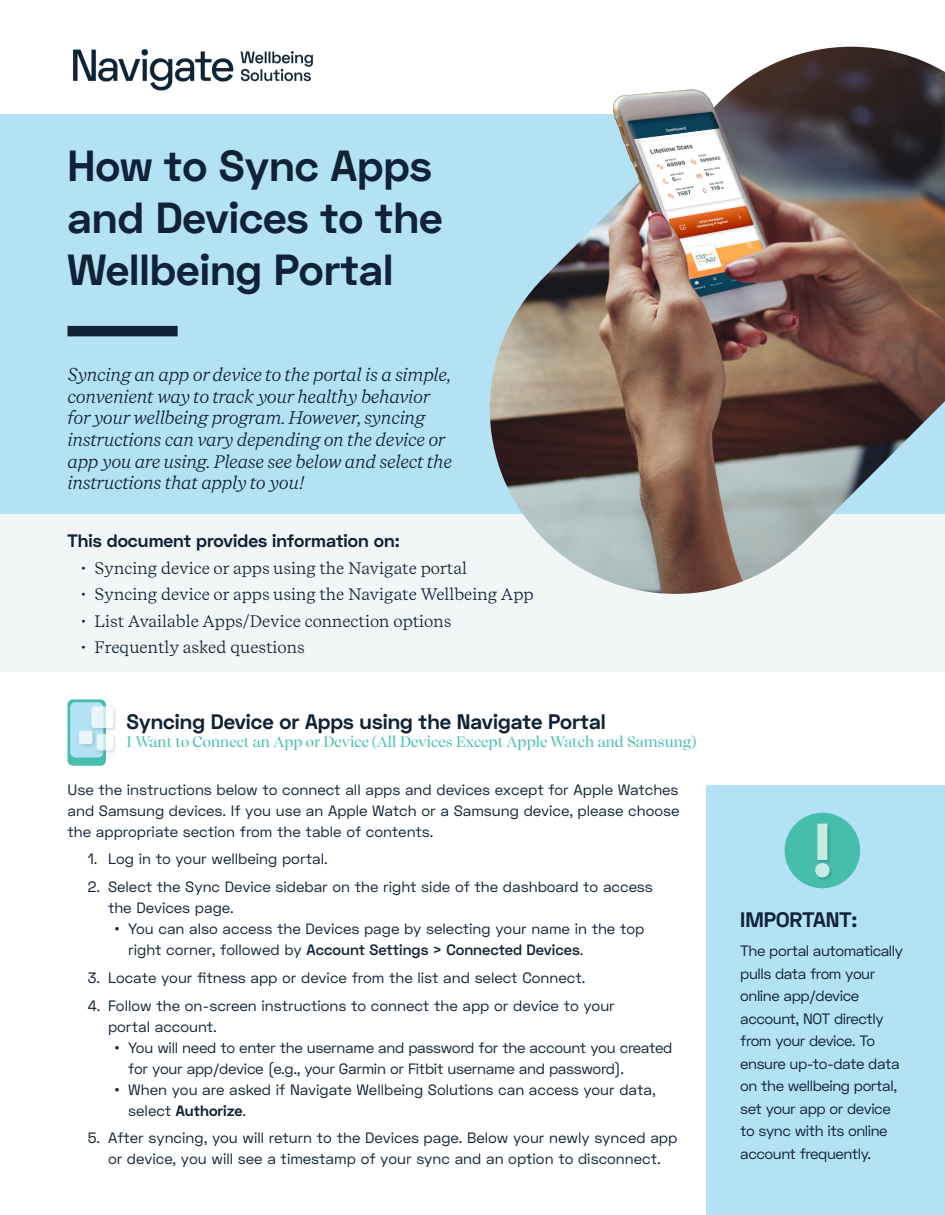
<style>
.page{position:relative;width:945px;height:1215px;background:#fff}
.page>*{position:absolute;margin:0;border:0;box-sizing:border-box;transform-origin:0 0}
.t1{font:700 43.5px/52.2px "Space Grotesk";color:#102236}
.Subheading{font:700 21px "Space Grotesk";color:#102236}
.Subtitle{font:italic 18px/21.6px "Recife Text";letter-spacing:-.02em;color:#102236}
.t2{font:700 18px "Space Grotesk";color:#102236}
.t3{font:16.5px "Recife Text";color:#102236}
.Body_Copy{font:15px/21px "Space Grotesk";letter-spacing:-.005em;color:#102236}
.Body_Copy-2{font:15px/22.5px "Space Grotesk";letter-spacing:-.03em;color:#102236}
.Sub_Subheader{font:15px "Recife Display";color:#45bfab}
.s1{font-weight:600}
.s2{font-weight:700}
</style>
<div class="page">
<div style="left:0;top:114px;width:945px;height:405px;background:#b4e2f5"></div>
<div style="left:68px;top:326px;width:110px;height:10px;background:#102236"></div>
<img style="left:73px;top:49px;width:240px;height:42px">
<div style="left:0;top:515px;width:945px;height:157px;background:#f3f6f7"></div>
<img style="left:472px;top:47px;width:473px;height:547px">
<div style="left:68px;top:699px;width:38px;height:67px;background:#45bfab;border-radius:5px"></div>
<div style="left:70px;top:702px;width:33px;height:56px;background:#b4e2f5;border-radius:5px"></div>
<div style="left:89px;top:704px;width:29px;height:29px;background:#231f20;opacity:.25"></div>
<svg style="left:91px;top:706px;width:22px;height:22px"></svg>
<div style="left:77px;top:728px;width:20px;height:21px;background:#231f20;opacity:.25"></div>
<div style="left:79px;top:731px;width:13px;height:13px;background:#e8f6fb;border-radius:2px"></div>
<div style="left:94px;top:732px;width:24px;height:23px;background:#231f20;opacity:.25"></div>
<svg style="left:97px;top:734px;width:16px;height:16px"></svg>
<div style="left:706px;top:786px;width:239px;height:429px;background:#b4e2f5"></div>
<div style="left:785px;top:813px;width:75px;height:75px;background:#45bfab;border-radius:50%"></div>
<div style="left:815px;top:824px;width:19px;height:58px;background:#231f20;opacity:.25"></div>
<svg style="left:815px;top:824px;width:15px;height:53px"></svg>
<p class="t1" style="left:68px;top:141px;width:377px">How to Sync Apps and Devices to the<br>Wellbeing Portal</p>
<p class="Subtitle" style="left:68px;top:364px;width:386px">Syncing an app or device to the portal is a simple, convenient way to track your healthy behavior for your wellbeing program. However, syncing instructions can vary depending on the device or app you are using. Please see below and select the instructions that apply to you!</p>
<p class="t2" style="left:68px;top:529px;width:334px">This document provides information on:</p>
<p class="t3" style="left:81px;top:556px;width:388px">• Syncing device or apps using the Navigate portal</p>
<p class="t3" style="left:81px;top:583px;width:454px">• Syncing device or apps using the Navigate Wellbeing App</p>
<p class="t3" style="left:81px;top:609px;width:372px">• List Available Apps/Device connection options</p>
<p class="t3" style="left:81px;top:636px;width:225px">• Frequently asked questions</p>
<p class="Subheading" style="left:127px;top:708px;width:481px">Syncing Device or Apps using the Navigate Portal</p>
<p class="Sub_Subheader" style="left:127px;top:731px;width:571px">I Want to Connect an App or Device (All Devices Except Apple Watch and Samsung)</p>
<p class="Body_Copy" style="left:68px;top:779px;width:614px;text-align:justify">Use the instructions below to connect all apps and devices except for Apple Watches and Samsung devices. If you use an Apple Watch or a Samsung device, please choose the appropriate section from the table of contents.</p>
<p class="Body_Copy" style="left:88px;top:849px;width:242px">1. Log in to your wellbeing portal.</p>
<p class="Body_Copy" style="left:108px;top:876px;width:546px;text-indent:-20px">2. Select the Sync Device sidebar on the right side of the dashboard to access the Devices page.</p>
<p class="Body_Copy" style="left:128px;top:918px;width:518px;text-indent:-14px">• You can also access the Devices page by selecting your name in the top right corner, followed by <span class="s1">Account Settings &gt; Connected Devices</span>.</p>
<p class="Body_Copy" style="left:88px;top:967px;width:499px">3. Locate your fitness app or device from the list and select Connect.</p>
<p class="Body_Copy" style="left:108px;top:995px;width:508px;text-indent:-20px">4. Follow the on-screen instructions to connect the app or device to your portal account.</p>
<p class="Body_Copy" style="left:128px;top:1037px;width:546px;text-indent:-14px">• You will need to enter the username and password for the account you created for your app/device (e.g., your Garmin or Fitbit username and password).</p>
<p class="Body_Copy" style="left:128px;top:1079px;width:529px;text-indent:-14px">• When you are asked if Navigate Wellbeing Solutions can access your data, select <span class="s2">Authorize</span>.</p>
<p class="Body_Copy" style="left:88px;top:1128px;width:591px;text-align:center">5. After syncing, you will return to the Devices page. Below your newly synced app or device, you will see a timestamp of your sync and an option to disconnect.</p>
<p class="Subheading" style="left:740px;top:906px;width:119px">IMPORTANT:</p>
<p class="Body_Copy-2" style="left:740px;top:940px;width:164px">The portal automatically pulls data from your online app/device account, NOT directly from your device. To ensure up-to-date data on the wellbeing portal, set your app or device to sync with its online account frequently.</p>
</div>
